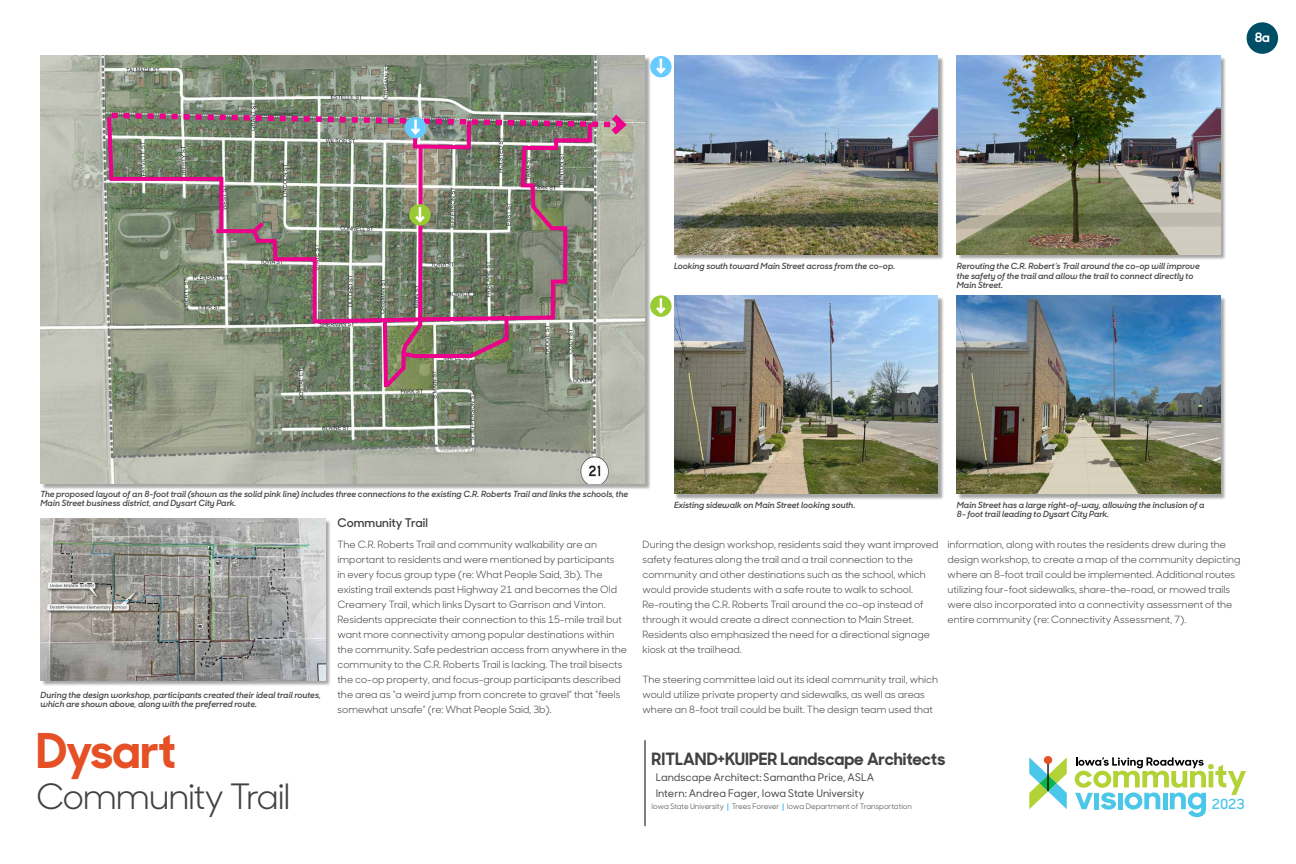
<style>
.page{position:relative;width:1296px;height:864px;background:#fff}
.page>*{position:absolute;margin:0;border:0;box-sizing:border-box;transform-origin:0 0}
.t1{font:700 48px "Sharp Sans No 1";letter-spacing:-.02em;color:#e55026}
.t2{font:35px "Sharp Sans No 1";letter-spacing:-.035em;color:#414042}
.t3{font:700 17px "Sharp Sans No 1";color:#414042}
.t4{font:600 14px "Sharp Sans No 1";color:#4ac7e9}
.t5{font:700 13px "Sharp Sans No 1";color:#fff}
.t6{font:600 12px "Sharp Sans No 1";letter-spacing:.005em;color:#414042}
.t7{font:500 10.5px/16px "Sharp Sans No 1";color:#414042}
.t8{font:10px/15px "Sharp Sans No 1";color:#414042}
.t9{font:italic 600 8.5px/9.5px "Sharp Sans No 1";color:#414042}
.t10{font:7.5px "Sharp Sans No 1";color:#414042}
.s1{font-weight:700;color:#4ac7e9}
</style>
<div class="page">
<div style="left:41px;top:519px;width:290px;height:168px;background:#000;opacity:.35"></div>
<img style="left:41px;top:518px;width:284px;height:162px">
<div style="left:41px;top:57px;width:610px;height:433px;background:#000;opacity:.35"></div>
<img style="left:40px;top:56px;width:605px;height:428px">
<svg style="left:1075px;top:757px;width:171px;height:60px"></svg>
<svg style="left:1029px;top:756px;width:38px;height:53px"></svg>
<div style="left:1247px;top:22px;width:31px;height:32px;background:#004e66;border-radius:50%"></div>
<hr style="left:645px;top:740px;width:1px;height:86px;background:#000">
<div style="left:675px;top:296px;width:269px;height:204px;background:#000;opacity:.35"></div>
<img style="left:674px;top:295px;width:264px;height:199px">
<div style="left:958px;top:57px;width:269px;height:204px;background:#000;opacity:.35"></div>
<img style="left:957px;top:56px;width:263px;height:199px">
<div style="left:675px;top:57px;width:269px;height:204px;background:#000;opacity:.35"></div>
<img style="left:674px;top:56px;width:264px;height:199px">
<div style="left:958px;top:296px;width:269px;height:204px;background:#000;opacity:.35"></div>
<img style="left:957px;top:295px;width:263px;height:199px">
<svg style="left:650px;top:295px;width:22px;height:22px"></svg>
<svg style="left:653px;top:298px;width:15px;height:18px"></svg>
<svg style="left:105px;top:108px;width:526px;height:283px;background:#8b897d"></svg>
<svg style="left:650px;top:56px;width:22px;height:21px"></svg>
<svg style="left:653px;top:59px;width:15px;height:17px"></svg>
<h3 class="t5" style="left:1255px;top:27px;width:16px">8a</h3>
<p class="t9" style="left:674px;top:261px;width:223px">Looking south toward Main Street across from the co-op.</p>
<p class="t9" style="left:957px;top:261px;width:244px">Rerouting the C.R. Robert’s Trail around the co-op will improve the safety of the trail and allow the trail to connect directly to<br>Main Street.</p>
<p class="t9" style="left:41px;top:489px;width:589px">The proposed layout of an 8-foot trail (shown as the solid pink line) includes three connections to the existing C.R. Roberts Trail and links the schools, the<br>Main Street business district, and Dysart City Park.</p>
<p class="t6" style="left:338px;top:514px;width:92px">Community Trail</p>
<p class="t9" style="left:674px;top:500px;width:183px">Existing sidewalk on Main Street looking south.</p>
<p class="t9" style="left:957px;top:500px;width:249px">Main Street has a large right-of-way, allowing the inclusion of a<br>8- foot trail leading to Dysart City Park.</p>
<p class="t9" style="left:41px;top:690px;width:282px">During the design workshop, participants created their ideal trail routes, which are shown above, along with the preferred route.</p>
<h1 class="t1" style="left:36px;top:711px;width:141px">Dysart</h1>
<h2 class="t2" style="left:36px;top:769px;width:256px">Community Trail</h2>
<p class="t8" style="left:338px;top:536px;width:291px">The C.R. Roberts Trail and community walkability are an important to residents and were mentioned by participants<br>in every focus group type (re: What People Said, 3b). The existing trail extends past Highway 21 and becomes the Old Creamery Trail, which links Dysart to Garrison and Vinton.<br>Residents appreciate their connection to this 15-mile trail but want more connectivity among popular destinations within the community. Safe pedestrian access from anywhere in the community to the C.R. Roberts Trail is lacking. The trail bisects the co-op property, and focus-group participants described the area as “a weird jump from concrete to gravel” that “feels somewhat unsafe” (re: What People Said, 3b).</p>
<p class="t8" style="left:643px;top:536px;width:297px">During the design workshop, residents said they want improved safety features along the trail and a trail connection to the community and other destinations such as the school, which would provide students with a safe route to walk to school.<br>Re-routing the C.R. Roberts Trail around the co-op instead of through it would create a direct connection to Main Street.<br>Residents also emphasized the need for a directional signage kiosk at the trailhead.</p>
<p class="t8" style="left:643px;top:671px;width:297px">The steering committee laid out its ideal community trail, which would utilize private property and sidewalks, as well as areas where an 8-foot trail could be built. The design team used that</p>
<p class="t8" style="left:948px;top:536px;width:294px">information, along with routes the residents drew during the design workshop, to create a map of the community depicting where an 8-foot trail could be implemented. Additional routes utilizing four-foot sidewalks, share-the-road, or mowed trails were also incorporated into a connectivity assessment of the entire community (re: Connectivity Assessment, 7).</p>
<h3 class="t3" style="left:652px;top:744px;width:295px">RITLAND+KUIPER Landscape Architects</h3>
<p class="t7" style="left:656px;top:768px;width:220px">Landscape Architect: Samantha Price, ASLA<br>Intern: Andrea Fager, Iowa State University</p>
<p class="t10" style="left:652px;top:801px;width:262px">Iowa State University <span class="s1">|</span> Trees Forever <span class="s1">|</span> Iowa Department of Transportation</p>
<h3 class="t4" style="left:1212px;top:793px;width:34px">2023</h3>
</div>
